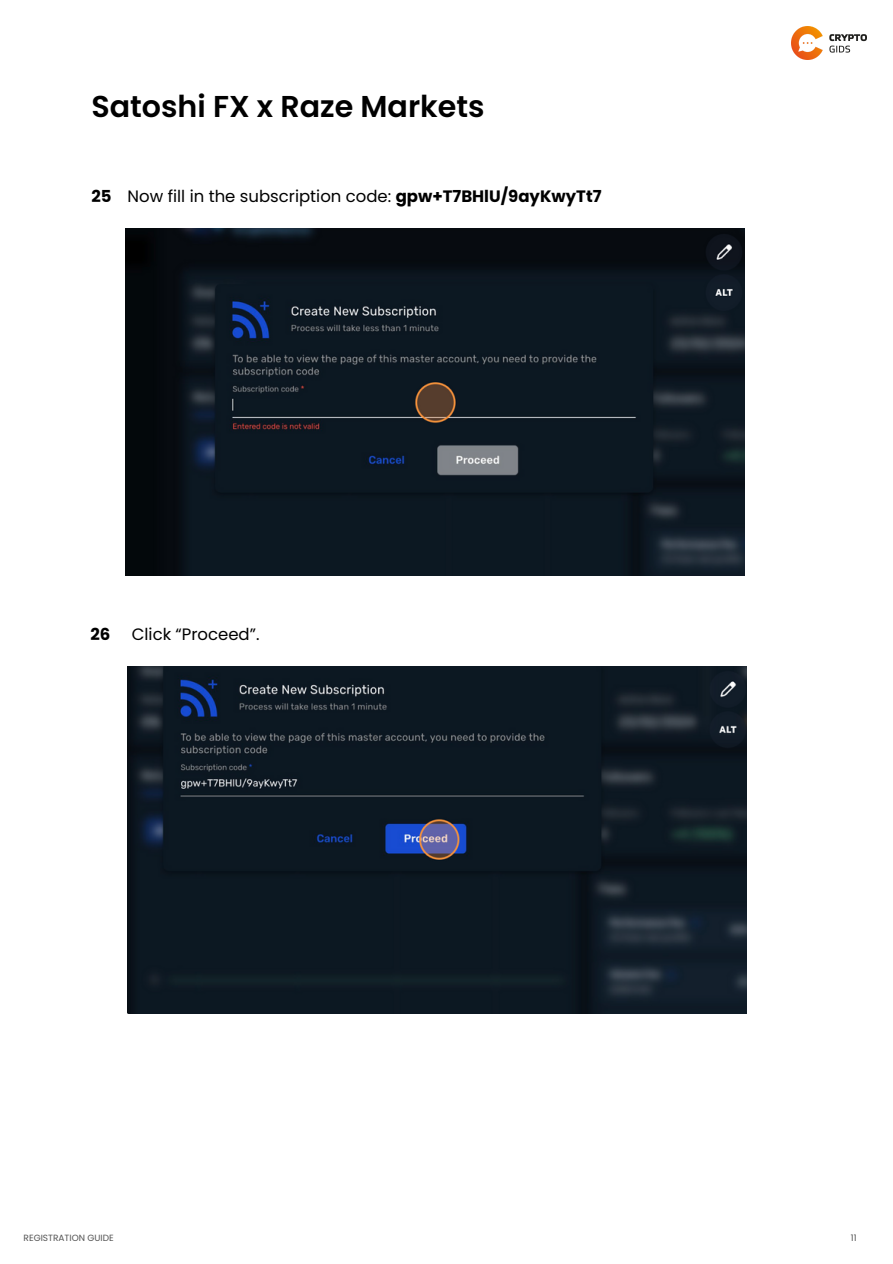
<style>
.page{position:relative;width:893px;height:1264px;background:#fff}
.page>*{position:absolute;margin:0;border:0;box-sizing:border-box;transform-origin:0 0}
.t1{font:600 30.15px "Poppins";color:#000}
.t2{font:16.5px "Poppins";color:#000}
.t3{font:700 16.5px "Poppins";color:#000}
.t4{font:9px "Poppins";color:#545454}
.s1{font-weight:700}
</style>
<div class="page">
<img style="left:791px;top:26px;width:75px;height:33px">
<img style="left:128px;top:666px;width:618px;height:347px">
<img style="left:126px;top:229px;width:618px;height:346px">
<h1 class="t1" style="left:91px;top:85px;width:394px">Satoshi FX x Raze Markets</h1>
<p class="t3" style="left:91px;top:184px;width:22px">25</p>
<p class="t2" style="left:128px;top:184px;width:475px">Now fill in the subscription code: <span class="s1">gpw+T7BHlU/9ayKwyTt7</span></p>
<p class="t3" style="left:90px;top:622px;width:21px">26</p>
<p class="t2" style="left:132px;top:622px;width:129px">Click “Proceed”.</p>
<p class="t4" style="left:24px;top:1231px;width:92px">REGISTRATION GUIDE</p>
<p class="t4" style="left:850px;top:1231px;width:7px">11</p>
</div>
